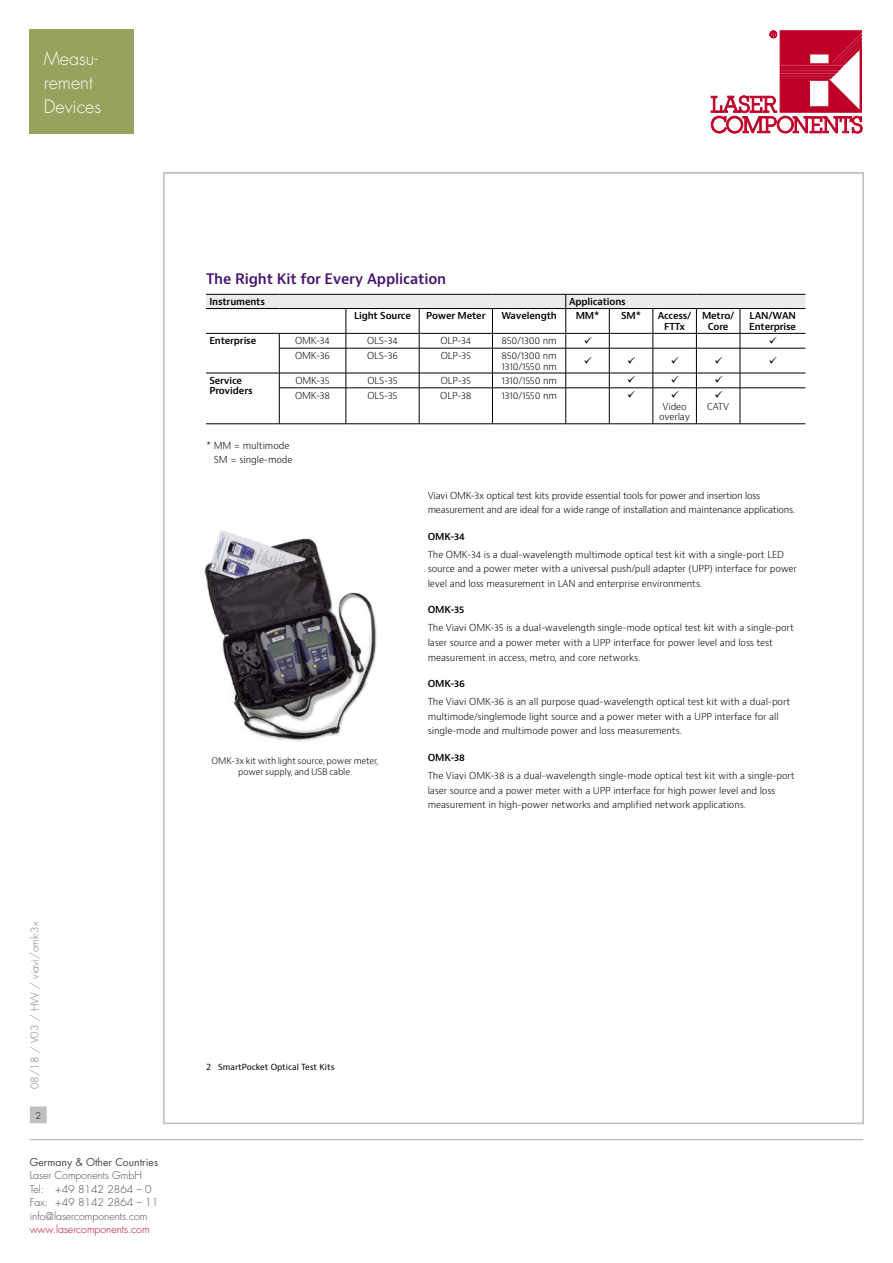
<style>
.page{position:relative;width:893px;height:1263px;background:#fff}
.page>*{position:absolute;margin:0;border:0;box-sizing:border-box;transform-origin:0 0}
.t1{font:300 18px/24px "Futura Std";color:#fff}
.t2{font:600 14.1px "Bernino Sans";letter-spacing:-.01em;color:#44136e}
.t3{font:300 10.5px/13.5px "Futura Std";color:#484848}
.t4{font:300 10.5px "Futura Std";color:#7c7c7c}
.t5{font:300 10.5px "Futura Std";color:#be0027}
.t6{font:10.5px "Futura Std";color:#484848}
.t7{font:300 9.45px/14.7px "Bernino Sans";letter-spacing:-.01em;color:#000}
.t8{font:600 9.45px/10.6px "Bernino Sans";letter-spacing:-.015em;color:#000;text-align:center}
.t9{font:300 9px "Futura Std";color:#000}
.t10{font:300 8.85px/10.5px "Bernino Sans";letter-spacing:-.01em;color:#000;text-align:center}
.t11{font:8.25px "Bernino Sans";color:#000}
</style>
<div class="page">
<svg style="left:710px;top:30px;width:153px;height:104px"></svg>
<svg style="left:711px;top:31px;width:151px;height:102px"></svg>
<hr style="left:30px;top:1139px;width:833px;height:1px;background:#c0c0c0">
<div style="left:31px;top:1107px;width:15px;height:16px;background:#c0c0c0"></div>
<div style="left:30px;top:1106px;width:17px;height:17px;border:1px solid #c0c0c0"></div>
<hr style="left:279px;top:388px;width:1px;height:36px;background:#000">
<hr style="left:346px;top:388px;width:1px;height:36px;background:#000">
<hr style="left:419px;top:388px;width:1px;height:36px;background:#000">
<hr style="left:492px;top:388px;width:1px;height:36px;background:#000">
<hr style="left:565px;top:388px;width:1px;height:36px;background:#000">
<hr style="left:609px;top:388px;width:1px;height:36px;background:#000">
<hr style="left:653px;top:388px;width:1px;height:36px;background:#000">
<hr style="left:696px;top:388px;width:1px;height:36px;background:#000">
<hr style="left:740px;top:388px;width:1px;height:36px;background:#000">
<hr style="left:206px;top:423px;width:73px;height:1px;background:#000">
<hr style="left:279px;top:423px;width:67px;height:1px;background:#000">
<hr style="left:346px;top:423px;width:73px;height:1px;background:#000">
<hr style="left:419px;top:423px;width:73px;height:1px;background:#000">
<hr style="left:492px;top:423px;width:74px;height:1px;background:#000">
<hr style="left:566px;top:423px;width:43px;height:1px;background:#000">
<hr style="left:609px;top:423px;width:44px;height:1px;background:#000">
<hr style="left:653px;top:423px;width:43px;height:1px;background:#000">
<hr style="left:696px;top:423px;width:44px;height:1px;background:#000">
<hr style="left:740px;top:423px;width:65px;height:1px;background:#000">
<img style="left:204px;top:530px;width:173px;height:211px">
<div style="left:30px;top:30px;width:104px;height:104px;background:#98a25d"></div>
<svg style="left:206px;top:294px;width:599px;height:104px"></svg>
<h1 class="t1" style="left:44px;top:47px;width:59px">Measu&shy;rement<br>Devices</h1>
<p class="t4" style="left:28px;top:1089px;width:170px;rotate:-90deg">08/18 / V03 / HW / viavi/omk-3x</p>
<p class="t9" style="left:35px;top:1110px;width:7px">2</p>
<p class="t6" style="left:30px;top:1155px;width:130px">Germany &amp; Other Countries</p>
<p class="t3" style="left:30px;top:1169px;width:130px">Laser Components GmbH<br>Tel: +49 8142 2864 – 0<br>Fax: +49 8142 2864 – 11 info@lasercomponents.com</p>
<p class="t5" style="left:30px;top:1223px;width:121px">www.lasercomponents.com</p>
<h2 class="t2" style="left:206px;top:270px;width:242px">The Right Kit for Every Application</h2>
<p class="t8" style="left:209px;top:297px;width:57px">Instruments</p>
<p class="t8" style="left:569px;top:297px;width:58px">Applications</p>
<p class="t8" style="left:354px;top:311px;width:58px">Light Source</p>
<p class="t8" style="left:426px;top:311px;width:61px">Power Meter</p>
<p class="t8" style="left:501px;top:311px;width:57px">Wavelength</p>
<p class="t8" style="left:576px;top:311px;width:25px">MM*</p>
<p class="t8" style="left:621px;top:311px;width:21px">SM*</p>
<p class="t8" style="left:658px;top:311px;width:35px">Access/<br>FTTx</p>
<p class="t8" style="left:702px;top:311px;width:34px">Metro/<br>Core</p>
<p class="t8" style="left:749px;top:311px;width:48px;text-align:left">LAN/WAN<br>Enterprise</p>
<p class="t8" style="left:209px;top:336px;width:48px">Enterprise</p>
<p class="t7" style="left:295px;top:334px;width:37px">OMK-34</p>
<p class="t7" style="left:367px;top:334px;width:32px">OLS-34</p>
<p class="t7" style="left:440px;top:334px;width:32px">OLP-34</p>
<p class="t7" style="left:501px;top:334px;width:57px">850/1300 nm</p>
<p class="t7" style="left:295px;top:348px;width:36px">OMK-36</p>
<p class="t7" style="left:367px;top:348px;width:32px">OLS-36</p>
<p class="t7" style="left:441px;top:348px;width:32px">OLP-35</p>
<p class="t7" style="left:501px;top:350px;width:57px;line-height:10.6px">850/1300 nm<br>1310/1550 nm</p>
<p class="t8" style="left:209px;top:375px;width:45px;text-align:left">Service<br>Providers</p>
<p class="t7" style="left:295px;top:373px;width:36px">OMK-35</p>
<p class="t7" style="left:368px;top:373px;width:31px">OLS-35</p>
<p class="t7" style="left:441px;top:373px;width:32px">OLP-35</p>
<p class="t7" style="left:501px;top:373px;width:57px">1310/1550 nm</p>
<p class="t7" style="left:295px;top:388px;width:37px">OMK-38</p>
<p class="t7" style="left:368px;top:388px;width:31px">OLS-35</p>
<p class="t7" style="left:440px;top:388px;width:33px">OLP-38</p>
<p class="t7" style="left:501px;top:388px;width:57px">1310/1550 nm</p>
<p class="t7" style="left:659px;top:401px;width:32px;line-height:10.6px;text-align:center">Video overlay</p>
<p class="t7" style="left:707px;top:399px;width:24px">CATV</p>
<p class="t7" style="left:214px;top:438px;width:80px;text-indent:-8px">* MM = multimode<br>SM = single-mode</p>
<p class="t7" style="left:428px;top:488px;width:369px">Viavi OMK-3x optical test kits provide essential tools for power and insertion loss measurement and are ideal for a wide range of installation and maintenance applications.</p>
<p class="t8" style="left:428px;top:531px;width:39px">OMK-34</p>
<p class="t7" style="left:428px;top:547px;width:371px">The OMK-34 is a dual-wavelength multimode optical test kit with a single-port LED source and a power meter with a universal push/pull adapter (UPP) interface for power level and loss measurement in LAN and enterprise environments.</p>
<p class="t8" style="left:428px;top:605px;width:38px">OMK-35</p>
<p class="t7" style="left:428px;top:621px;width:368px">The Viavi OMK-35 is a dual-wavelength single-mode optical test kit with a single-port laser source and a power meter with a UPP interface for power level and loss test measurement in access, metro, and core networks.</p>
<p class="t8" style="left:428px;top:678px;width:39px">OMK-36</p>
<p class="t7" style="left:428px;top:694px;width:364px">The Viavi OMK-36 is an all purpose quad-wavelength optical test kit with a dual-port multimode/singlemode light source and a power meter with a UPP interface for all single-mode and multimode power and loss measurements.</p>
<p class="t8" style="left:428px;top:752px;width:39px">OMK-38</p>
<p class="t7" style="left:428px;top:768px;width:369px">The Viavi OMK-38 is a dual-wavelength single-mode optical test kit with a single-port laser source and a power meter with a UPP interface for high power level and loss measurement in high-power networks and amplified network applications.</p>
<p class="t10" style="left:212px;top:756px;width:169px">OMK-3x kit with light source, power meter, power supply, and USB cable.</p>
<p class="t11" style="left:206px;top:1061px;width:130px">2 SmartPocket Optical Test Kits</p>
</div>
